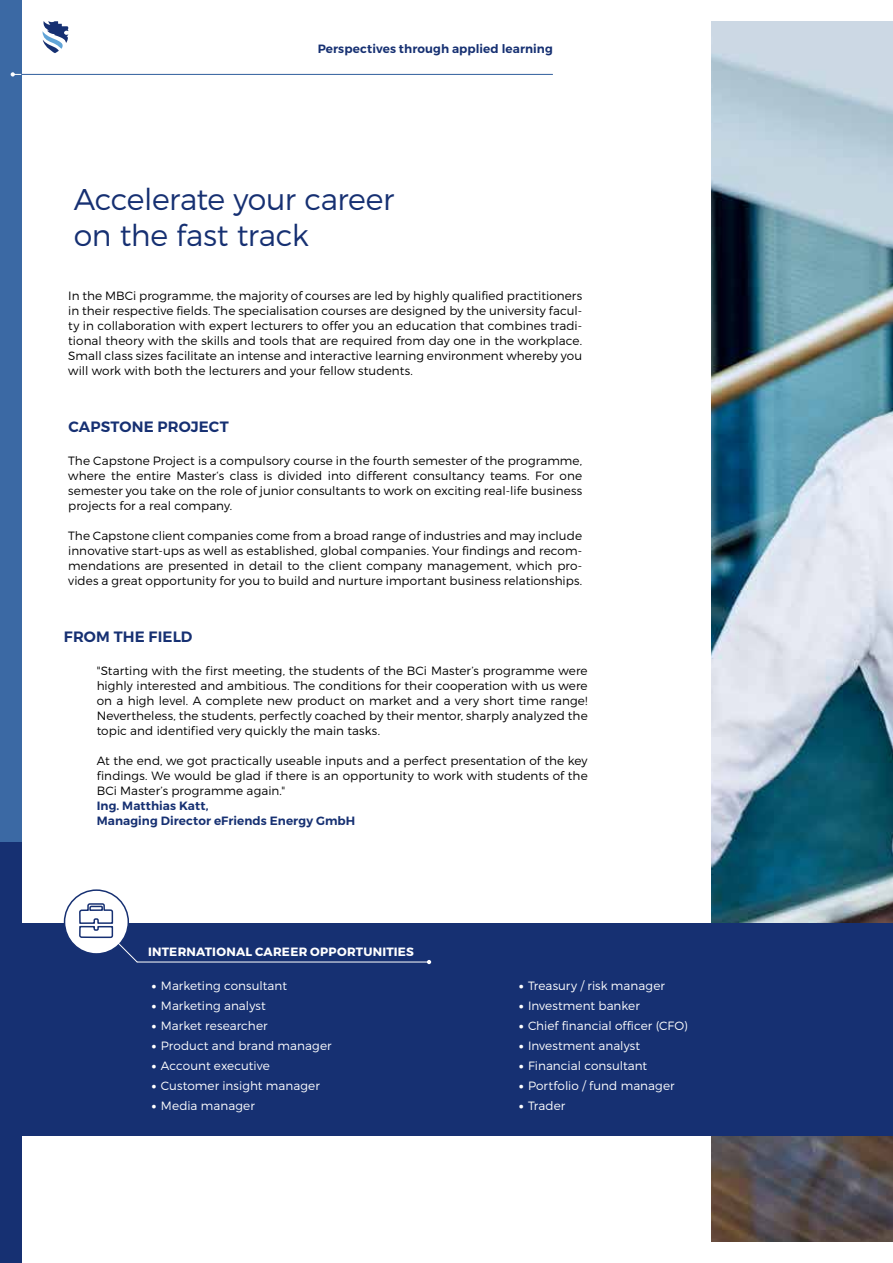
<style>
.page{position:relative;width:893px;height:1263px;background:#fff}
.page>*{position:absolute;margin:0;border:0;box-sizing:border-box;transform-origin:0 0}
.t1{font:300 30px/36px "Montserrat";letter-spacing:-.015em;color:#163072}
.t2{font:600 15px "Montserrat";letter-spacing:.01em;color:#163072}
.t3{font:300 12px/15px "Montserrat";letter-spacing:.005em;color:#000;text-align:justify}
.t4{font:300 12px "Montserrat";letter-spacing:.005em;color:#fff}
.t5{font:600 12px/15px "Montserrat";letter-spacing:.01em;color:#163072}
.t6{font:700 12px "Montserrat";letter-spacing:.015em;color:#fff}
.s1{font-weight:900}
</style>
<div class="page">
<div style="left:0;top:0;width:21px;height:1263px;background:#163072"></div>
<div style="left:0;top:0;width:21px;height:842px;background:#3b69a4"></div>
<hr style="left:21px;top:74px;width:532px;height:1px;background:#61a4d7">
<svg style="left:11px;top:72px;width:10px;height:5px"></svg>
<svg style="left:43px;top:21px;width:25px;height:32px"></svg>
<img style="left:711px;top:21px;width:182px;height:1221px">
<div style="left:21px;top:923px;width:872px;height:212px;background:#163072"></div>
<div style="left:65px;top:890px;width:63px;height:64px;background:#fff;border-radius:50%"></div>
<div style="left:64px;top:889px;width:65px;height:66px;border:2px solid #163072;border-radius:50%"></div>
<svg style="left:427px;top:960px;width:4px;height:4px"></svg>
<hr style="left:137px;top:962px;width:292px;height:1px;background:#fff">
<svg style="left:78px;top:902px;width:60px;height:61px"></svg>
<p class="t5" style="left:318px;top:42px;width:237px">Perspectives through applied learning</p>
<h1 class="t1" style="left:74px;top:181px;width:322px">Accelerate your career on the fast track</h1>
<p class="t3" style="left:68px;top:288px;width:515px">In the MBCi programme, the majority of courses are led by highly qualified practitioners in their respective fields. The specialisation courses are designed by the university facul&shy;ty in collaboration with expert lecturers to offer you an education that combines tradi&shy;tional theory with the skills and tools that are required from day one in the workplace.<br>Small class sizes facilitate an intense and interactive learning environment whereby you will work with both the lecturers and your fellow students.</p>
<p class="t2" style="left:68px;top:417px;width:162px">CAPSTONE PROJECT</p>
<p class="t3" style="left:68px;top:453px;width:515px">The Capstone Project is a compulsory course in the fourth semester of the programme, where the entire Master‘s class is divided into different consultancy teams. For one semester you take on the role of junior consultants to work on exciting real-life business projects for a real company.</p>
<p class="t3" style="left:68px;top:528px;width:515px;text-align:left">The Capstone client companies come from a broad range of industries and may include innovative start-ups as well as established, global companies. Your findings and recom&shy;mendations are presented in detail to the client company management, which pro&shy;vides a great opportunity for you to build and nurture important business relationships.</p>
<p class="t2" style="left:64px;top:627px;width:130px">FROM THE FIELD</p>
<p class="t3" style="left:97px;top:663px;width:493px">"Starting with the first meeting, the students of the BCi Master’s programme were highly interested and ambitious. The conditions for their cooperation with us were on a high level. A complete new product on market and a very short time range!<br>Nevertheless, the students, perfectly coached by their mentor, sharply analyzed the topic and identified very quickly the main tasks.</p>
<p class="t3" style="left:97px;top:753px;width:493px">At the end, we got practically useable inputs and a perfect presentation of the key findings. We would be glad if there is an opportunity to work with students of the BCi Master’s programme again."</p>
<p class="t5" style="left:97px;top:798px;width:260px">Ing. Matthias Katt,<br>Managing Director eFriends Energy GmbH</p>
<p class="t6" style="left:148px;top:944px;width:267px">INTERNATIONAL CAREER OPPORTUNITIES</p>
<p class="t4" style="left:152px;top:978px;width:137px"><span class="s1">•</span> Marketing consultant</p>
<p class="t4" style="left:152px;top:998px;width:115px"><span class="s1">•</span> Marketing analyst</p>
<p class="t4" style="left:152px;top:1018px;width:117px"><span class="s1">•</span> Market researcher</p>
<p class="t4" style="left:152px;top:1038px;width:181px"><span class="s1">•</span> Product and brand manager</p>
<p class="t4" style="left:152px;top:1058px;width:120px"><span class="s1">•</span> Account executive</p>
<p class="t4" style="left:152px;top:1078px;width:169px"><span class="s1">•</span> Customer insight manager</p>
<p class="t4" style="left:152px;top:1098px;width:104px"><span class="s1">•</span> Media manager</p>
<p class="t4" style="left:519px;top:978px;width:147px"><span class="s1">•</span> Treasury / risk manager</p>
<p class="t4" style="left:519px;top:998px;width:122px"><span class="s1">•</span> Investment banker</p>
<p class="t4" style="left:519px;top:1018px;width:170px"><span class="s1">•</span> Chief financial officer (CFO)</p>
<p class="t4" style="left:519px;top:1038px;width:123px"><span class="s1">•</span> Investment analyst</p>
<p class="t4" style="left:519px;top:1058px;width:130px"><span class="s1">•</span> Financial consultant</p>
<p class="t4" style="left:519px;top:1078px;width:157px"><span class="s1">•</span> Portfolio / fund manager</p>
<p class="t4" style="left:519px;top:1098px;width:48px"><span class="s1">•</span> Trader</p>
</div>
